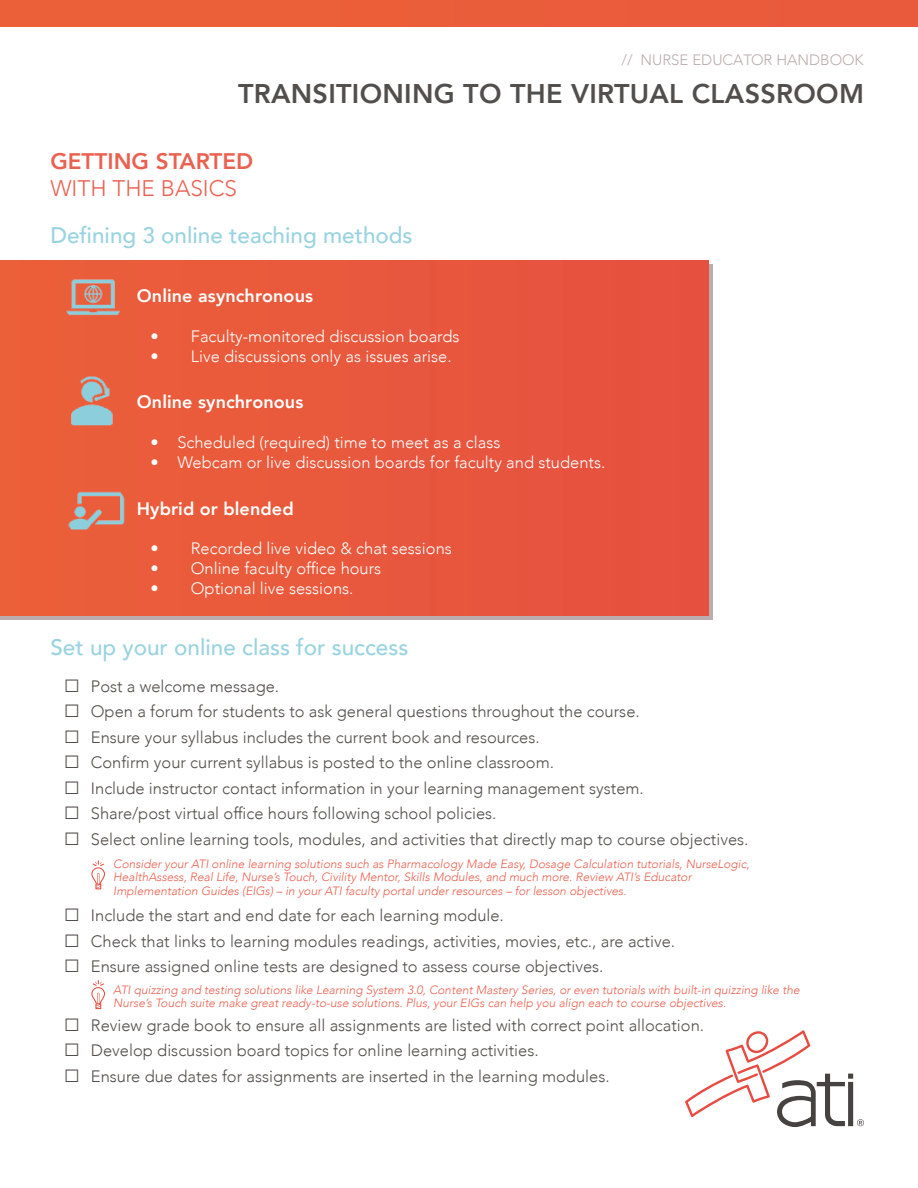
<style>
.page{position:relative;width:918px;height:1188px;background:#fff}
.page>*{position:absolute;margin:0;border:0;box-sizing:border-box;transform-origin:0 0}
.t1{font:800 27px "Avenir";letter-spacing:.01em;color:#524e4c}
.t2{font:500 22.5px "Avenir";color:#99d3e1}
.t3{font:800 22.5px "Avenir";color:#ea6150}
.t4{font:300 22.5px "Avenir";color:#ea6150}
.t5{font:800 18px "Avenir";letter-spacing:.005em;color:#fff}
.t6{font:300 16.5px "Avenir";color:#524e4c}
.t7{font:300 16.5px "Avenir";color:#fff}
.t8{font:300 15px "Avenir";color:#bbadaf}
.t9{font:italic 300 12px/13.5px "Avenir";color:#ea6150}
.s1{font-family:"Arial";font-weight:400;font-size:27px}
</style>
<div class="page">
<div style="left:0;top:260px;width:708px;height:355px;background:#e8583e"></div>
<svg style="left:685px;top:1030px;width:179px;height:97px"></svg>
<div style="left:0;top:0;width:918px;height:27px;background:#ea5d3b"></div>
<img style="left:63px;top:268px;width:58px;height:58px">
<img style="left:62px;top:370px;width:59px;height:60px">
<img style="left:65px;top:480px;width:60px;height:60px">
<svg style="left:91px;top:860px;width:14px;height:29px"></svg>
<svg style="left:91px;top:980px;width:14px;height:29px"></svg>
<p class="t8" style="left:622px;top:51px;width:244px">// NURSE EDUCATOR HANDBOOK</p>
<h1 class="t1" style="left:238px;top:72px;width:627px">TRANSITIONING TO THE VIRTUAL CLASSROOM</h1>
<h2 class="t3" style="left:50px;top:144px;width:204px">GETTING STARTED</h2>
<h2 class="t4" style="left:50px;top:175px;width:188px">WITH THE BASICS</h2>
<h2 class="t2" style="left:50px;top:216px;width:364px">Defining 3 online teaching methods</h2>
<p class="t5" style="left:137px;top:282px;width:178px">Online asynchronous</p>
<p class="t7" style="left:150px;top:326px;width:311px">• Faculty-monitored discussion boards</p>
<p class="t7" style="left:150px;top:346px;width:303px">• Live discussions only as issues arise.</p>
<p class="t5" style="left:137px;top:388px;width:168px">Online synchronous</p>
<p class="t7" style="left:150px;top:432px;width:352px">• Scheduled (required) time to meet as a class</p>
<p class="t7" style="left:150px;top:452px;width:456px">• Webcam or live discussion boards for faculty and students.</p>
<p class="t5" style="left:137px;top:494px;width:158px">Hybrid or blended</p>
<p class="t7" style="left:150px;top:539px;width:303px">• Recorded live video &amp; chat sessions</p>
<p class="t7" style="left:150px;top:558px;width:232px">• Online faculty office hours</p>
<p class="t7" style="left:150px;top:578px;width:205px">• Optional live sessions.</p>
<h2 class="t2" style="left:50px;top:628px;width:360px">Set up your online class for success</h2>
<p class="t6" style="left:64px;top:676px;width:217px"><span class="s1">□</span> Post a welcome message.</p>
<p class="t6" style="left:64px;top:702px;width:577px"><span class="s1">□</span> Open a forum for students to ask general questions throughout the course.</p>
<p class="t6" style="left:64px;top:727px;width:477px"><span class="s1">□</span> Ensure your syllabus includes the current book and resources.</p>
<p class="t6" style="left:64px;top:753px;width:492px"><span class="s1">□</span> Confirm your current syllabus is posted to the online classroom.</p>
<p class="t6" style="left:64px;top:778px;width:581px"><span class="s1">□</span> Include instructor contact information in your learning management system.</p>
<p class="t6" style="left:64px;top:804px;width:434px"><span class="s1">□</span> Share/post virtual office hours following school policies.</p>
<p class="t6" style="left:64px;top:829px;width:686px"><span class="s1">□</span> Select online learning tools, modules, and activities that directly map to course objectives.</p>
<p class="t9" style="left:113px;top:857px;width:638px">Consider your ATI online learning solutions such as Pharmacology Made Easy, Dosage Calculation tutorials, NurseLogic,<br>HealthAssess, Real Life, Nurse’s Touch, Civility Mentor, Skills Modules, and much more. Review ATI’s Educator<br>Implementation Guides (EIGs) – in your ATI faculty portal under resources – for lesson objectives.</p>
<p class="t6" style="left:64px;top:906px;width:442px"><span class="s1">□</span> Include the start and end date for each learning module.</p>
<p class="t6" style="left:64px;top:931px;width:613px"><span class="s1">□</span> Check that links to learning modules readings, activities, movies, etc., are active.</p>
<p class="t6" style="left:64px;top:957px;width:541px"><span class="s1">□</span> Ensure assigned online tests are designed to assess course objectives.</p>
<p class="t9" style="left:113px;top:983px;width:688px">ATI quizzing and testing solutions like Learning System 3.0, Content Mastery Series, or even tutorials with built-in quizzing like the<br>Nurse’s Touch suite make great ready-to-use solutions. Plus, your EIGs can help you align each to course objectives.</p>
<p class="t6" style="left:64px;top:1015px;width:642px"><span class="s1">□</span> Review grade book to ensure all assignments are listed with correct point allocation.</p>
<p class="t6" style="left:64px;top:1041px;width:476px"><span class="s1">□</span> Develop discussion board topics for online learning activities.</p>
<p class="t6" style="left:64px;top:1066px;width:547px"><span class="s1">□</span> Ensure due dates for assignments are inserted in the learning modules.</p>
</div>
